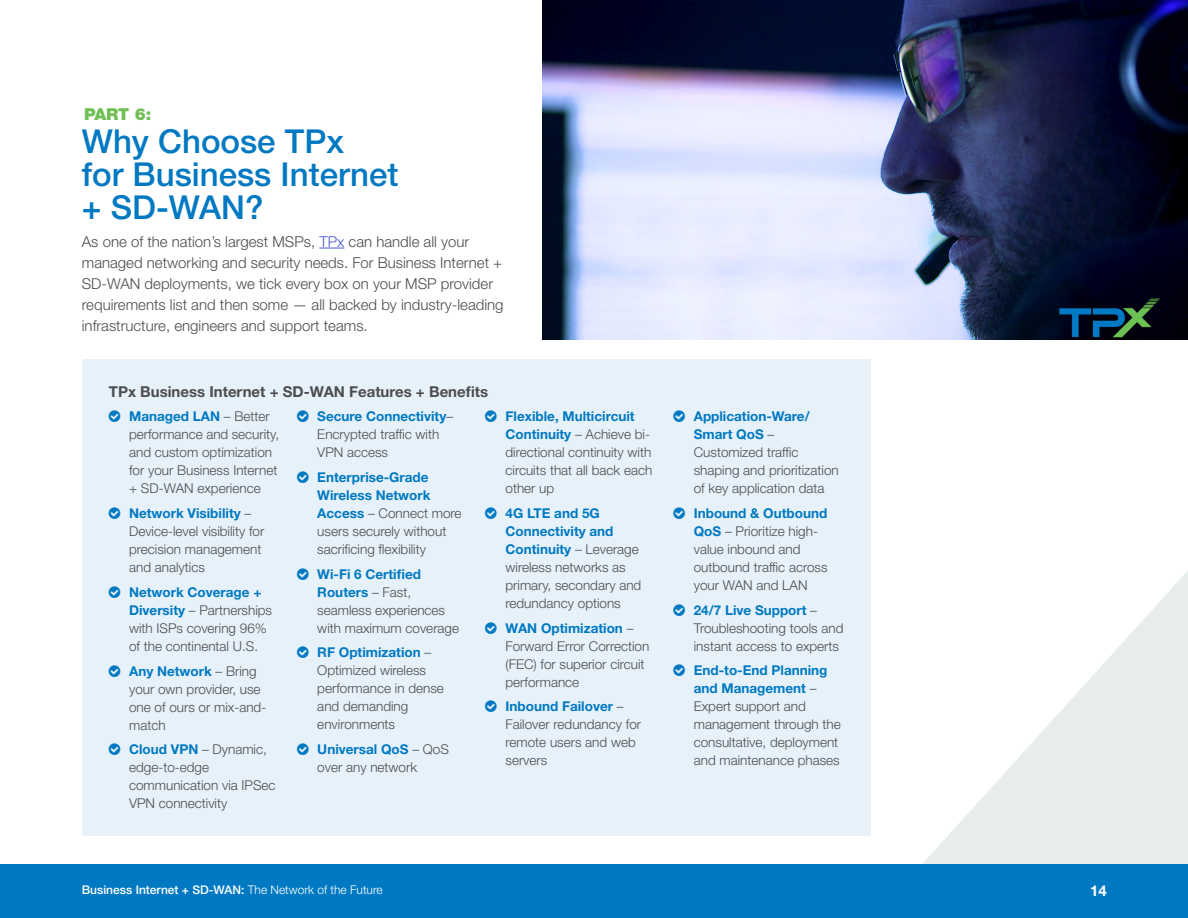
<style>
.page{position:relative;width:1188px;height:918px;background:#fff}
.page>*{position:absolute;margin:0;border:0;box-sizing:border-box;transform-origin:0 0}
.t1{font:500 33px/33px "Helvetica Neue LT Std";color:#0079c2}
.t2{font:900 16.5px "Helvetica Neue LT Std";color:#70bf54}
.t3{font:300 15px/21px "Helvetica Neue LT Std";color:#4d4d4f}
.t4{font:700 15px "Helvetica Neue LT Std";color:#4d4d4f}
.t5{font:700 15px "Helvetica Neue LT Std";color:#fff}
.t6{font:300 13.5px/18px "Helvetica Neue LT Std";color:#4d4d4f}
.t7{font:500 12px "Helvetica Neue LT Std";color:#fff}
.s1{color:#4f5cd6}
.s2{font-weight:700;color:#0079c2}
.s3{font-weight:300}
</style>
<div class="page">
<div style="left:0;top:864px;width:1188px;height:54px;background:#0079c2"></div>
<svg style="left:923px;top:571px;width:265px;height:293px;fill:#e7ecec"></svg>
<svg style="left:319px;top:248px;width:25px;height:1px"></svg>
<img style="left:542px;top:0;width:646px;height:339px">
<div style="left:82px;top:359px;width:789px;height:477px;background:#e6f1f9"></div>
<p class="t2" style="left:84px;top:104px;width:69px">PART 6:</p>
<h1 class="t1" style="left:82px;top:124px;width:318px">Why Choose TPx<br>for Business Internet + SD-WAN?</h1>
<p class="t3" style="left:82px;top:230px;width:423px">As one of the nation’s largest MSPs, <span class="s1">TPx</span> can handle all your managed networking and security needs. For Business Internet + SD-WAN deployments, we tick every box on your MSP provider requirements list and then some — all backed by industry-leading infrastructure, engineers and support teams.</p>
<p class="t4" style="left:109px;top:382px;width:381px">TPx Business Internet + SD-WAN Features + Benefits</p>
<p class="t6" style="left:129px;top:407px;width:151px"><span class="s2">Managed LAN</span> – Better performance and security, and custom optimization for your Business Internet + SD-WAN experience</p>
<p class="t6" style="left:129px;top:504px;width:137px"><span class="s2">Network Visibility</span> –<br>Device-level visibility for precision management and analytics</p>
<p class="t6" style="left:129px;top:583px;width:145px"><span class="s2">Network Coverage +<br>Diversity</span> – Partnerships with ISPs covering 96% of the continental U.S.</p>
<p class="t6" style="left:129px;top:661px;width:139px"><span class="s2">Any Network</span> – Bring your own provider, use one of ours or mix-and&shy;match</p>
<p class="t6" style="left:129px;top:740px;width:148px"><span class="s2">Cloud VPN</span> – Dynamic, edge-to-edge communication via IPSec<br>VPN connectivity</p>
<p class="t6" style="left:317px;top:407px;width:137px"><span class="s2">Secure Connectivity</span>–<br>Encrypted traffic with<br>VPN access</p>
<p class="t6" style="left:317px;top:468px;width:146px"><span class="s2">Enterprise-Grade<br>Wireless Network<br>Access</span> – Connect more users securely without sacrificing flexibility</p>
<p class="t6" style="left:317px;top:565px;width:143px"><span class="s2">Wi-Fi 6 Certified<br>Routers</span> – Fast, seamless experiences with maximum coverage</p>
<p class="t6" style="left:317px;top:643px;width:128px"><span class="s2">RF Optimization</span> –<br>Optimized wireless performance in dense and demanding environments</p>
<p class="t6" style="left:317px;top:740px;width:133px"><span class="s2">Universal QoS</span> – QoS over any network</p>
<p class="t6" style="left:506px;top:407px;width:148px"><span class="s2">Flexible, Multicircuit<br>Continuity</span> – Achieve bi&shy;directional continuity with circuits that all back each other up</p>
<p class="t6" style="left:506px;top:504px;width:137px"><span class="s2">4G LTE and 5G<br>Connectivity and<br>Continuity</span> – Leverage wireless networks as primary, secondary and redundancy options</p>
<p class="t6" style="left:506px;top:619px;width:145px"><span class="s2">WAN Optimization</span> –<br>Forward Error Correction (FEC) for superior circuit performance</p>
<p class="t6" style="left:506px;top:697px;width:137px"><span class="s2">Inbound Failover</span> –<br>Failover redundancy for remote users and web servers</p>
<p class="t6" style="left:694px;top:407px;width:147px"><span class="s2">Application-Ware/<br>Smart QoS</span> –<br>Customized traffic shaping and prioritization of key application data</p>
<p class="t6" style="left:694px;top:504px;width:135px"><span class="s2">Inbound &amp; Outbound<br>QoS</span> – Prioritize high&shy;value inbound and outbound traffic across your WAN and LAN</p>
<p class="t6" style="left:694px;top:600px;width:151px"><span class="s2">24/7 Live Support</span> –<br>Troubleshooting tools and instant access to experts</p>
<p class="t6" style="left:694px;top:661px;width:149px"><span class="s2">End-to-End Planning and Management</span> –<br>Expert support and management through the consultative, deployment and maintenance phases</p>
<p class="t7" style="left:82px;top:883px;width:302px">Business Internet + SD-WAN: <span class="s3">The Network of the Future</span></p>
<p class="t5" style="left:1090px;top:882px;width:18px">14</p>
</div>
